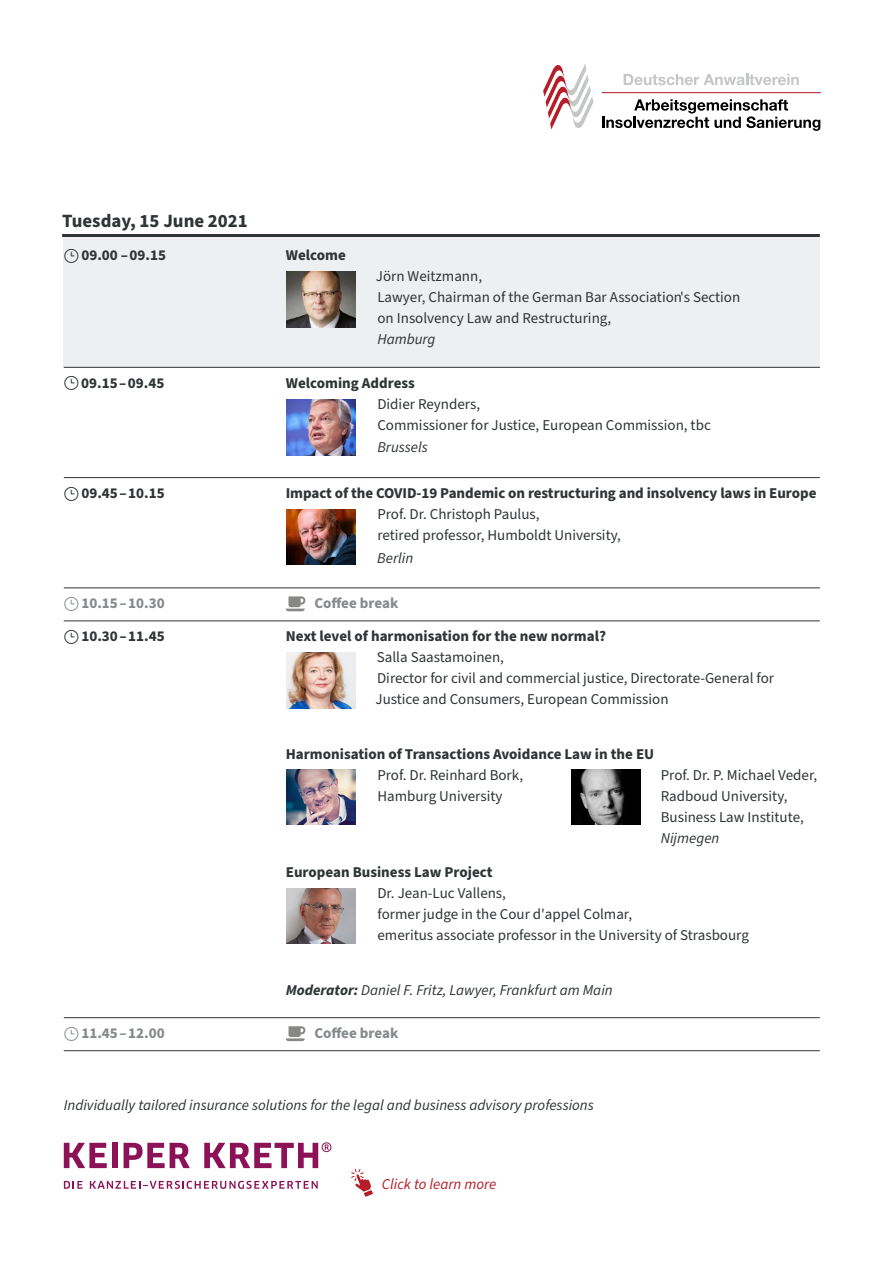
<style>
.page{position:relative;width:893px;height:1263px;background:#fff}
.page>*{position:absolute;margin:0;border:0;box-sizing:border-box;transform-origin:0 0}
.t1{font:700 18.75px "Source Sans Pro";color:#303435}
.t2{font:15px/21px "Source Sans Pro";color:#303435}
.t3{font:700 15px "Source Sans Pro";color:#303435}
.t4{font:italic 15px "Source Sans Pro";color:#303435}
.t5{font:700 15px "Source Sans Pro";color:#868a8d}
.t6{font:italic 15px "Source Sans Pro";color:#b51d28}
.s1{font-weight:700}
</style>
<div class="page">
<div style="left:64px;top:237px;width:756px;height:131px;background:#eeeff0"></div>
<hr style="left:62px;top:234px;width:758px;height:3px;background:#303435">
<hr style="left:64px;top:367px;width:756px;height:1px;background:#303435">
<hr style="left:64px;top:477px;width:756px;height:1px;background:#303435">
<hr style="left:64px;top:587px;width:756px;height:1px;background:#303435">
<hr style="left:64px;top:620px;width:756px;height:1px;background:#303435">
<hr style="left:64px;top:1017px;width:756px;height:1px;background:#303435">
<hr style="left:64px;top:1050px;width:756px;height:1px;background:#303435">
<svg style="left:286px;top:596px;width:19px;height:15px"></svg>
<svg style="left:286px;top:1026px;width:19px;height:15px"></svg>
<img style="left:286px;top:272px;width:70px;height:55px">
<img style="left:286px;top:400px;width:70px;height:55px">
<img style="left:286px;top:509px;width:70px;height:55px">
<img style="left:286px;top:769px;width:70px;height:56px">
<img style="left:286px;top:888px;width:70px;height:55px">
<img style="left:286px;top:653px;width:70px;height:55px">
<div style="left:571px;top:769px;width:69px;height:56px;background:#000"></div>
<img style="left:580px;top:769px;width:45px;height:56px">
<svg style="left:64px;top:1143px;width:43px;height:25px"></svg>
<div style="left:112px;top:1143px;width:6px;height:25px;background:#8c1257"></div>
<svg style="left:124px;top:1143px;width:66px;height:25px"></svg>
<svg style="left:204px;top:1143px;width:114px;height:25px"></svg>
<svg style="left:64px;top:1181px;width:19px;height:8px"></svg>
<svg style="left:90px;top:1181px;width:228px;height:8px"></svg>
<svg style="left:325px;top:1144px;width:4px;height:6px"></svg>
<div style="left:322px;top:1142px;width:9px;height:10px;border:1px solid #8c1257;border-radius:50%"></div>
<svg style="left:351px;top:1169px;width:22px;height:28px"></svg>
<svg style="left:602px;top:99px;width:218px;height:32px"></svg>
<hr style="left:602px;top:92px;width:219px;height:1px;background:#b51d28">
<svg style="left:543px;top:64px;width:50px;height:66px"></svg>
<svg style="left:624px;top:74px;width:175px;height:11px"></svg>
<p class="t1" style="left:62px;top:207px;width:187px">Tuesday, 15 June 2021</p>
<p class="t3" style="left:81px;top:245px;width:86px">09.00 – 09.15</p>
<p class="t3" style="left:286px;top:245px;width:62px">Welcome</p>
<p class="t2" style="left:376px;top:266px;width:366px">Jörn Weitzmann,<br>Lawyer, Chairman of the German Bar Association's Section on Insolvency Law and Restructuring,</p>
<p class="t4" style="left:377px;top:329px;width:60px">Hamburg</p>
<p class="t3" style="left:81px;top:373px;width:85px">09.15 – 09.45</p>
<p class="t3" style="left:286px;top:373px;width:131px">Welcoming Address</p>
<p class="t2" style="left:377px;top:394px;width:335px">Didier Reynders,<br>Commissioner for Justice, European Commission, tbc</p>
<p class="t4" style="left:377px;top:437px;width:52px">Brussels</p>
<p class="t3" style="left:81px;top:483px;width:85px">09.45 – 10.15</p>
<p class="t3" style="left:286px;top:483px;width:532px">Impact of the COVID-19 Pandemic on restructuring and insolvency laws in Europe</p>
<p class="t2" style="left:377px;top:504px;width:245px">Prof. Dr. Christoph Paulus,<br>retired professor, Humboldt University,</p>
<p class="t4" style="left:377px;top:547px;width:38px">Berlin</p>
<p class="t5" style="left:81px;top:593px;width:85px">10.15 – 10.30</p>
<p class="t5" style="left:314px;top:593px;width:85px">Coffee break</p>
<p class="t3" style="left:81px;top:626px;width:85px">10.30–11.45</p>
<p class="t3" style="left:286px;top:626px;width:322px">Next level of harmonisation for the new normal?</p>
<p class="t2" style="left:375px;top:647px;width:400px">Salla Saastamoinen,<br>Director for civil and commercial justice, Directorate-General for<br>Justice and Consumers, European Commission</p>
<p class="t3" style="left:286px;top:744px;width:370px">Harmonisation of Transactions Avoidance Law in the EU</p>
<p class="t2" style="left:377px;top:765px;width:147px">Prof. Dr. Reinhard Bork,<br>Hamburg University</p>
<p class="t2" style="left:661px;top:764px;width:158px">Prof. Dr. P. Michael Veder,<br>Radboud University,<br>Business Law Institute,</p>
<p class="t4" style="left:661px;top:827px;width:60px">Nijmegen</p>
<p class="t3" style="left:286px;top:862px;width:208px">European Business Law Project</p>
<p class="t2" style="left:377px;top:883px;width:373px">Dr. Jean-Luc Vallens,<br>former judge in the Cour d'appel Colmar,<br>emeritus associate professor in the University of Strasbourg</p>
<p class="t4" style="left:286px;top:979px;width:328px"><span class="s1">Moderator:</span> Daniel F. Fritz, Lawyer, Frankfurt am Main</p>
<p class="t5" style="left:81px;top:1023px;width:85px">11.45 – 12.00</p>
<p class="t5" style="left:314px;top:1023px;width:85px">Coffee break</p>
<p class="t4" style="left:64px;top:1095px;width:532px">Individually tailored insurance solutions for the legal and business advisory professions</p>
<p class="t6" style="left:382px;top:1174px;width:116px">Click to learn more</p>
</div>
